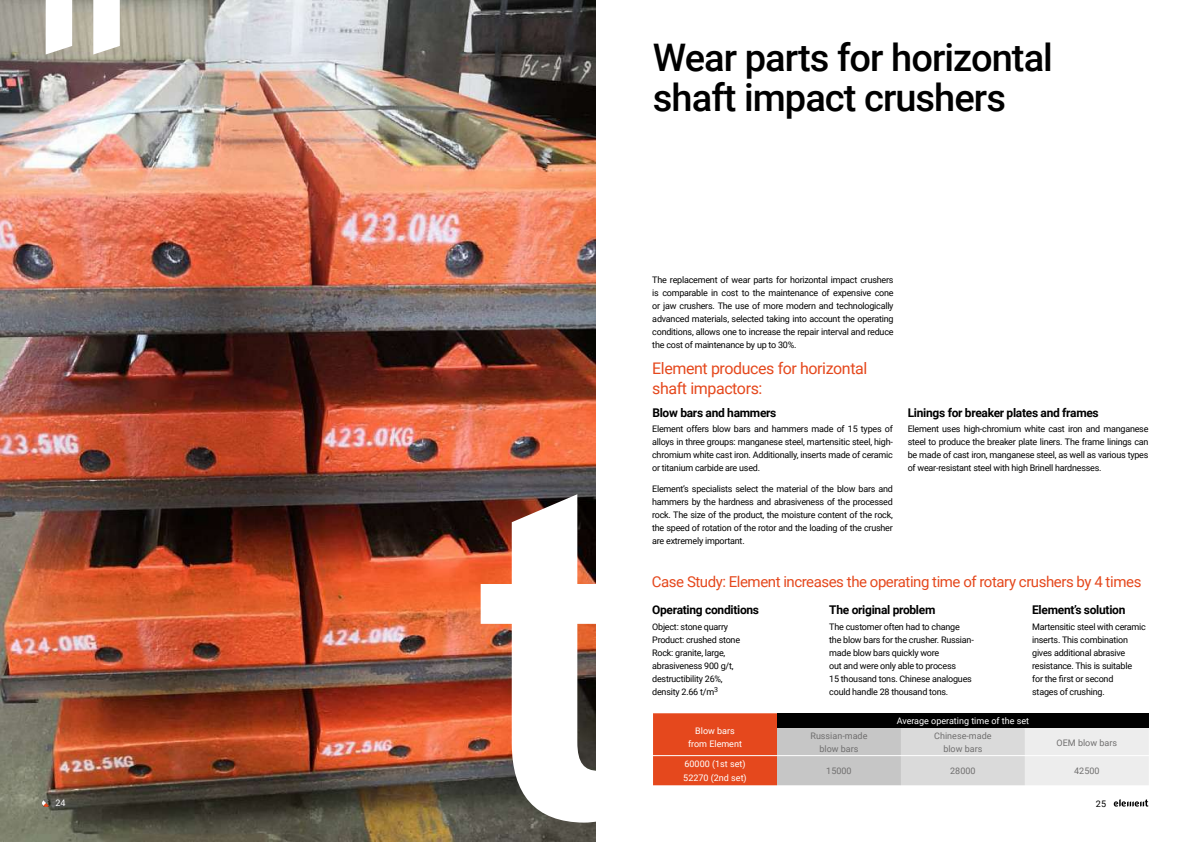
<style>
.page{position:relative;width:1191px;height:842px;background:#fff}
.page>*{position:absolute;margin:0;border:0;box-sizing:border-box;transform-origin:0 0}
.t1{font:500 38px/40px "Roboto";letter-spacing:-.025em;color:#000}
.t2{font:16px/20px "Roboto";letter-spacing:-.025em;color:#e5481d}
.t3{font:15px "Roboto";letter-spacing:-.03em;color:#e5481d}
.t4{font:700 12px "Roboto";letter-spacing:-.025em;color:#000}
.t5{font:9px/13px "Roboto";letter-spacing:-.025em;color:#000;text-align:justify}
.t6{font:9px/13px "Roboto";color:#fff;text-align:center}
.t7{font:9px/13px "Roboto";color:#706f6f;text-align:center}
</style>
<div class="page">
<svg style="left:1113px;top:799px;width:35px;height:8px"></svg>
<img style="left:0;top:0;width:595px;height:842px">
<svg style="left:653px;top:713px;width:495px;height:72px;background:#ba9388"></svg>
<hr style="left:652px;top:755px;width:524px;height:1px;background:#fff">
<svg style="left:42px;top:799px;width:7px;height:8px"></svg>
<svg style="left:480px;top:494px;width:116px;height:329px"></svg>
<svg style="left:46px;top:0;width:26px;height:55px"></svg>
<svg style="left:93px;top:0;width:27px;height:55px"></svg>
<h1 class="t1" style="left:653px;top:36px;width:401px">Wear parts for horizontal shaft impact crushers</h1>
<p class="t5" style="left:652px;top:272px;width:243px">The replacement of wear parts for horizontal impact crushers is comparable in cost to the maintenance of expensive cone or jaw crushers. The use of more modern and technologically advanced materials, selected taking into account the operating conditions, allows one to increase the repair interval and reduce the cost of maintenance by up to 30%.</p>
<h2 class="t2" style="left:652px;top:357px;width:217px">Element produces for horizontal shaft impactors:</h2>
<h3 class="t4" style="left:652px;top:404px;width:126px">Blow bars and hammers</h3>
<p class="t5" style="left:652px;top:422px;width:242px">Element offers blow bars and hammers made of 15 types of alloys in three groups: manganese steel, martensitic steel, high&shy;chromium white cast iron. Additionally, inserts made of ceramic or titanium carbide are used.</p>
<p class="t5" style="left:652px;top:482px;width:242px">Element’s specialists select the material of the blow bars and hammers by the hardness and abrasiveness of the processed rock. The size of the product, the moisture content of the rock, the speed of rotation of the rotor and the loading of the crusher are extremely important.</p>
<h3 class="t4" style="left:907px;top:404px;width:192px">Linings for breaker plates and frames</h3>
<p class="t5" style="left:907px;top:422px;width:242px">Element uses high-chromium white cast iron and manganese steel to produce the breaker plate liners. The frame linings can be made of cast iron, manganese steel, as well as various types of wear-resistant steel with high Brinell hardnesses.</p>
<h3 class="t3" style="left:652px;top:572px;width:491px">Case Study: Element increases the operating time of rotary crushers by 4 times</h3>
<p class="t5" style="left:652px;top:619px;width:89px;text-align:left">Object: stone quarry<br>Product: crushed stone<br>Rock: granite, large, abrasiveness 900 g/t, destructibility 26%, density 2.66 t/m<sup>3</sup></p>
<h3 class="t4" style="left:652px;top:601px;width:108px">Operating conditions</h3>
<h3 class="t4" style="left:829px;top:601px;width:108px">The original problem</h3>
<h3 class="t4" style="left:1032px;top:601px;width:95px">Element’s solution</h3>
<p class="t5" style="left:829px;top:619px;width:146px;text-align:left">The customer often had to change the blow bars for the crusher. Russian&shy;made blow bars quickly wore<br>out and were only able to process<br>15 thousand tons. Chinese analogues could handle 28 thousand tons.</p>
<p class="t5" style="left:1032px;top:619px;width:115px;text-align:left">Martensitic steel with ceramic inserts. This combination gives additional abrasive resistance. This is suitable<br>for the first or second<br>stages of crushing.</p>
<p class="t6" style="left:688px;top:724px;width:55px">Blow bars from Element</p>
<p class="t6" style="left:684px;top:756px;width:62px">60000 (1st set)</p>
<p class="t6" style="left:683px;top:771px;width:65px">52270 (2nd set)</p>
<p class="t6" style="left:896px;top:714px;width:134px">Average operating time of the set</p>
<p class="t7" style="left:810px;top:729px;width:58px">Russian-made blow bars</p>
<p class="t7" style="left:934px;top:729px;width:59px">Chinese-made blow bars</p>
<p class="t7" style="left:1056px;top:736px;width:62px">OEM blow bars</p>
<p class="t7" style="left:826px;top:763px;width:27px">15000</p>
<p class="t7" style="left:950px;top:763px;width:27px">28000</p>
<p class="t7" style="left:1074px;top:763px;width:27px">42500</p>
<p class="t6" style="left:55px;top:796px;width:12px">24</p>
<p class="t5" style="left:1096px;top:797px;width:12px">25</p>
</div>
